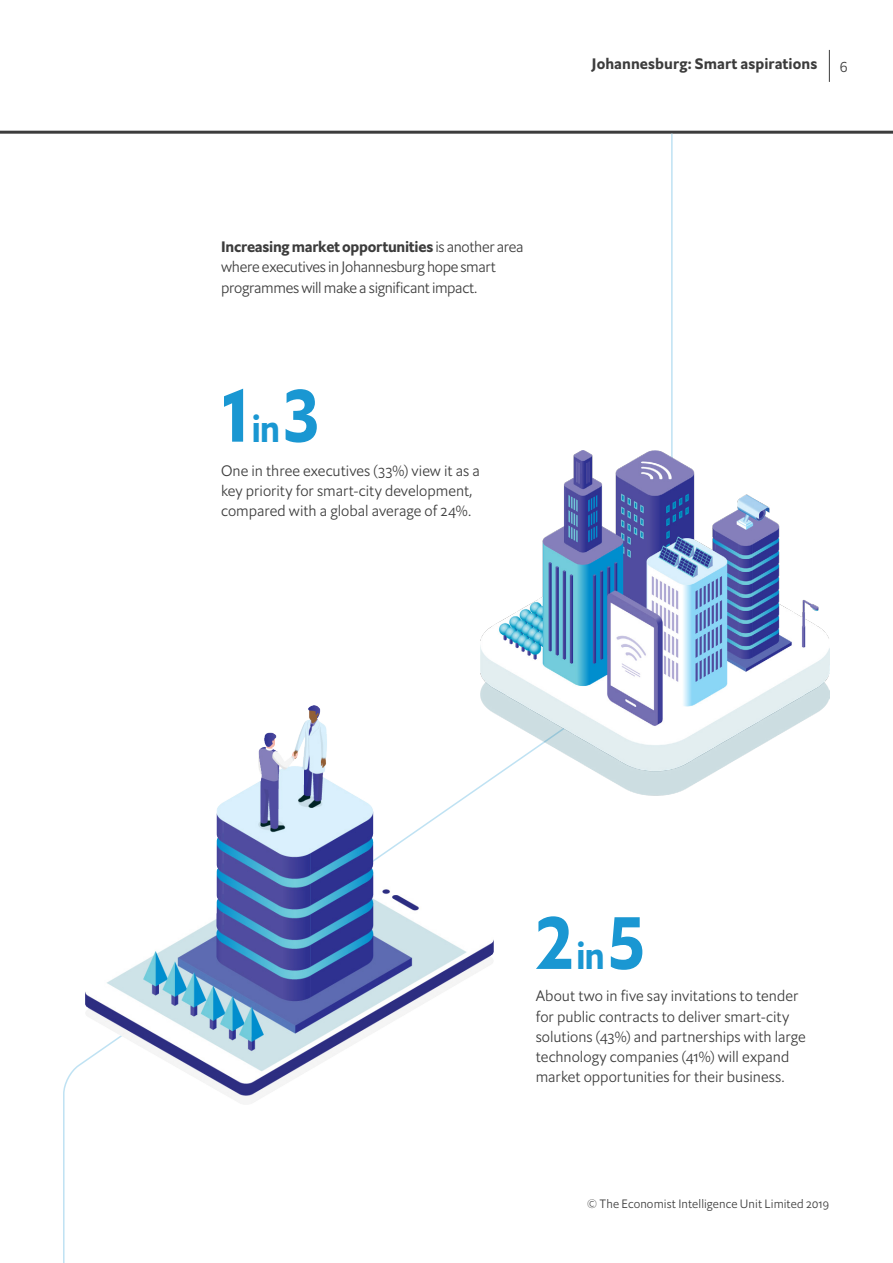
<style>
.page{position:relative;width:893px;height:1263px;background:#fff}
.page>*{position:absolute;margin:0;border:0;box-sizing:border-box;transform-origin:0 0}
.t1{font:700 75px "Econ Sans Cnd OS";color:#1a97d2}
.t2{font:300 15px/20.2px "Econ Sans OS";color:#3c3c3c}
.t3{font:300 15px/20.2px "Econ Sans OS";letter-spacing:-.02em;color:#3c3c3c}
.t4{font:700 15px "Econ Sans OS";letter-spacing:.005em;color:#3c3c3c}
.t5{font:300 12px "Econ Sans OS";letter-spacing:.01em;color:#3c3c3c}
.s1{font-weight:700}
.s2{font-size:37.5px}
</style>
<div class="page">
<hr style="left:0;top:131px;width:893px;height:3px;background:#3c3c3c">
<hr style="left:829px;top:50px;width:1px;height:32px;background:#3c3c3c">
<img style="left:480px;top:451px;width:350px;height:345px">
<img style="left:85px;top:705px;width:408px;height:399px">
<p class="t3" style="left:221px;top:237px;width:304px"><span class="s1">Increasing market opportunities</span> is another area where executives in Johannesburg hope smart programmes will make a significant impact.</p>
<h1 class="t1" style="left:221px;top:367px;width:101px">1<span class="s2">in</span>3</h1>
<p class="t2" style="left:221px;top:460px;width:260px">One in three executives (33%) view it as a key priority for smart-city development, compared with a global average of 24%.</p>
<p class="t4" style="left:592px;top:54px;width:227px">Johannesburg: Smart aspirations</p>
<p class="t2" style="left:840px;top:56px;width:9px">6</p>
<h1 class="t1" style="left:536px;top:894px;width:111px">2<span class="s2">in</span>5</h1>
<p class="t2" style="left:536px;top:986px;width:271px">About two in five say invitations to tender for public contracts to deliver smart-city solutions (43%) and partnerships with large technology companies (41%) will expand market opportunities for their business.</p>
<p class="t5" style="left:587px;top:1196px;width:244px">© The Economist Intelligence Unit Limited 2019</p>
</div>
